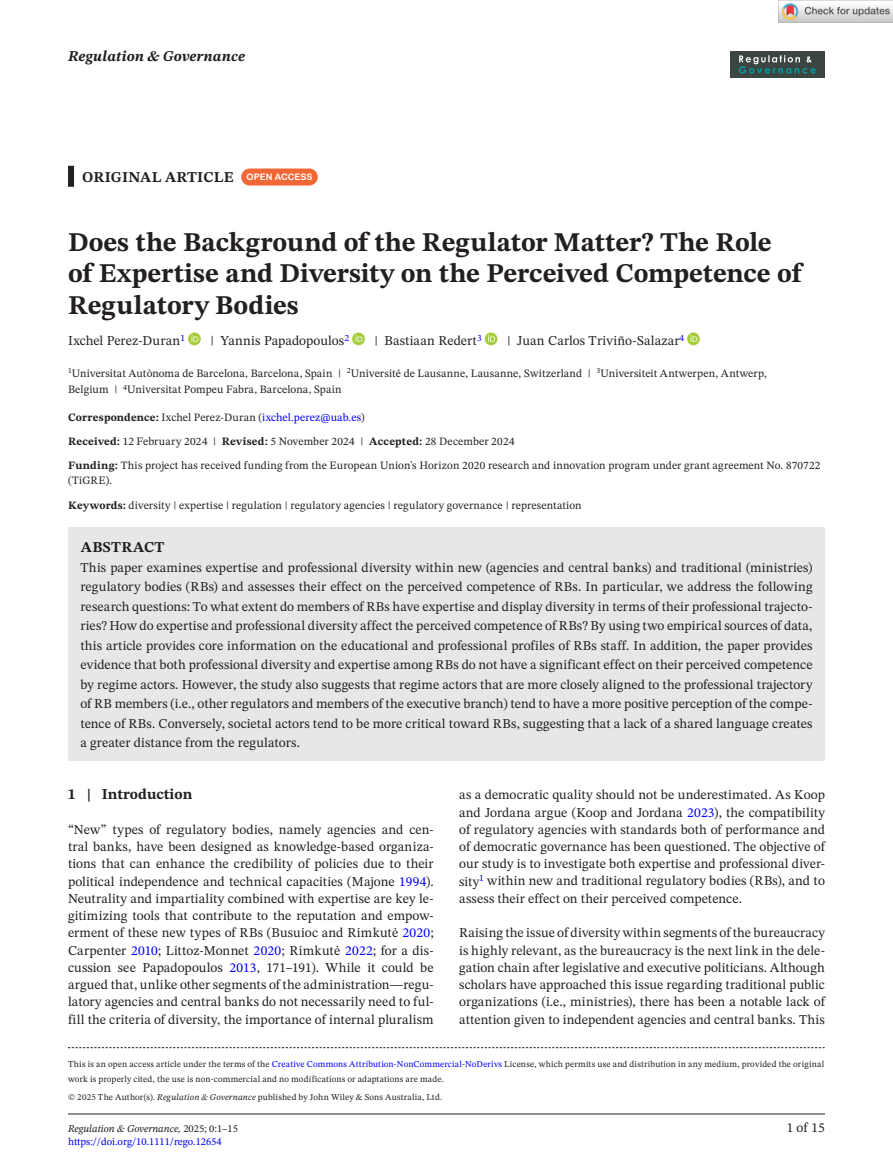
<style>
.page{position:relative;width:893px;height:1174px;background:#fff}
.page>*{position:absolute;margin:0;border:0;box-sizing:border-box;transform-origin:0 0}
.t1{font:700 27px/31.5px "STIX Two Text";color:#231f20}
.t2{font:700 15px "STIX Two Text";letter-spacing:.01em;color:#231f20}
.t3{font:italic 700 15px "STIX Two Text";letter-spacing:.01em;color:#231f20}
.t4{font:13.5px/17.2px "STIX Two Text";letter-spacing:.01em;color:#231f20;text-align:justify}
.t5{font:11.25px/24px "STIX Two Text";letter-spacing:.01em;color:#231f20}
.t6{font:10.5px/12.6px "STIX Two Text";color:#00f}
.t7{font:9px/15px "STIX Two Text";letter-spacing:.02em;color:#231f20}
.s1{font-family:"Arial Rounded MT Bold";font-weight:400;font-size:9px;color:#fff}
.s2{font-weight:700}
.s3{color:#00f}
.s4{font-style:italic}
.s5{font-style:italic;color:#231f20}
.s6{color:#231f20}
</style>
<div class="page">
<hr style="left:68px;top:1113px;width:757px;height:1px;background:#231f20">
<div style="left:730px;top:51px;width:95px;height:27px;background:#3b4542"></div>
<svg style="left:739px;top:55px;width:77px;height:19px"></svg>
<div style="left:68px;top:166px;width:6px;height:21px;background:#231f20"></div>
<div style="left:68px;top:527px;width:757px;height:42px;background:#e6e7e9"></div>
<div style="left:68px;top:546px;width:757px;height:215px;background:#e6e7e9"></div>
<div style="left:241px;top:168px;width:77px;height:17px;background:#f16736;border-radius:9px"></div>
<svg style="left:188px;top:332px;width:13px;height:13px"></svg>
<svg style="left:191px;top:335px;width:7px;height:7px"></svg>
<svg style="left:352px;top:332px;width:13px;height:13px"></svg>
<svg style="left:356px;top:335px;width:6px;height:7px"></svg>
<div style="left:485px;top:332px;width:12px;height:13px;background:#a5cd39;border-radius:50%"></div>
<svg style="left:488px;top:335px;width:7px;height:7px"></svg>
<svg style="left:687px;top:332px;width:13px;height:13px"></svg>
<svg style="left:690px;top:335px;width:7px;height:7px"></svg>
<svg style="left:68px;top:1047px;width:757px;height:1px"></svg>
<img style="left:779px;top:0;width:114px;height:23px">
<p class="t3" style="left:68px;top:46px;width:179px">Regulation &amp; Governance</p>
<p class="t2" style="left:82px;top:166px;width:232px">ORIGINAL ARTICLE <span class="s1">OPEN ACCESS</span></p>
<h1 class="t1" style="left:68px;top:227px;width:735px">Does the Background of the Regulator Matter? The Role of Expertise and Diversity on the Perceived Competence of<br>Regulatory Bodies</h1>
<p class="t4" style="left:68px;top:332px;width:119px">Ixchel Perez-Duran<sup>1</sup></p>
<p class="t4" style="left:211px;top:332px;width:140px">| Yannis Papadopoulos<sup>2</sup></p>
<p class="t4" style="left:375px;top:332px;width:109px">| Bastiaan Redert<sup>3</sup></p>
<p class="t4" style="left:507px;top:332px;width:178px">| Juan Carlos Triviño-Salazar<sup>4</sup></p>
<p class="t5" style="left:68px;top:365px;width:700px;line-height:16.5px"><sup>1</sup>Universitat Autònoma de Barcelona, Barcelona, Spain | <sup>2</sup>Université de Lausanne, Lausanne, Switzerland | <sup>3</sup>Universiteit Antwerpen, Antwerp,<br>Belgium | <sup>4</sup>Universitat Pompeu Fabra, Barcelona, Spain</p>
<p class="t5" style="left:68px;top:405px;width:754px"><span class="s2">Correspondence:</span> Ixchel Perez-Duran (<span class="s3">ixchel.perez@uab.es</span>)<br><span class="s2">Received:</span> 12 February 2024 | <span class="s2">Revised:</span> 5 November 2024 | <span class="s2">Accepted:</span> 28 December 2024<br><span class="s2">Funding:</span> This project has received funding from the European Union's Horizon 2020 research and innovation program under grant agreement No. 870722</p>
<p class="t5" style="left:68px;top:468px;width:46px">(TiGRE).</p>
<p class="t5" style="left:68px;top:493px;width:515px"><span class="s2">Keywords:</span> diversity | expertise | regulation | regulatory agencies | regulatory governance | representation</p>
<p class="t2" style="left:81px;top:536px;width:85px">ABSTRACT</p>
<p class="t4" style="left:80px;top:557px;width:734px;line-height:19.5px">This paper examines expertise and professional diversity within new (agencies and central banks) and traditional (ministries) regulatory bodies (RBs) and assesses their effect on the perceived competence of RBs. In particular, we address the following research questions: To what extent do members of RBs have expertise and display diversity in terms of their professional trajecto&shy;ries? How do expertise and professional diversity affect the perceived competence of RBs? By using two empirical sources of data, this article provides core information on the educational and professional profiles of RBs staff. In addition, the paper provides evidence that both professional diversity and expertise among RBs do not have a significant effect on their perceived competence by regime actors. However, the study also suggests that regime actors that are more closely aligned to the professional trajectory of RB members (i.e., other regulators and members of the executive branch) tend to have a more positive perception of the compe&shy;tence of RBs. Conversely, societal actors tend to be more critical toward RBs, suggesting that a lack of a shared language creates a greater distance from the regulators.</p>
<p class="t2" style="left:68px;top:783px;width:126px">1 | Introduction</p>
<p class="t4" style="left:68px;top:820px;width:367px">“New” types of regulatory bodies, namely agencies and cen&shy;tral banks, have been designed as knowledge-based organiza&shy;tions that can enhance the credibility of policies due to their political independence and technical capacities (Majone <span class="s3">1994</span>).<br>Neutrality and impartiality combined with expertise are key le&shy;gitimizing tools that contribute to the reputation and empow&shy;erment of these new types of RBs (Busuioc and Rimkutė <span class="s3">2020</span>; Carpenter <span class="s3">2010</span>; Littoz-Monnet <span class="s3">2020</span>; Rimkutė <span class="s3">2022</span>; for a dis&shy;cussion see Papadopoulos <span class="s3">2013</span>, 171–191). While it could be argued that, unlike other segments of the administration—regu&shy;latory agencies and central banks do not necessarily need to ful&shy;fill the criteria of diversity, the importance of internal pluralism</p>
<p class="t4" style="left:459px;top:786px;width:367px">as a democratic quality should not be underestimated. As Koop and Jordana argue (Koop and Jordana <span class="s3">2023</span>), the compatibility of regulatory agencies with standards both of performance and of democratic governance has been questioned. The objective of our study is to investigate both expertise and professional diver&shy;sity<sup>1</sup> within new and traditional regulatory bodies (RBs), and to assess their effect on their perceived competence.</p>
<p class="t4" style="left:459px;top:924px;width:367px">Raising the issue of diversity within segments of the bureaucracy is highly relevant, as the bureaucracy is the next link in the dele&shy;gation chain after legislative and executive politicians. Although scholars have approached this issue regarding traditional public organizations (i.e., ministries), there has been a notable lack of attention given to independent agencies and central banks. This</p>
<p class="t7" style="left:68px;top:1056px;width:758px">This is an open access article under the terms of the <span class="s3">Creative Commons Attribution-NonCommercial-NoDerivs</span> License, which permits use and distribution in any medium, provided the original work is properly cited, the use is non-commercial and no modifications or adaptations are made.</p>
<p class="t7" style="left:68px;top:1089px;width:376px">© 2025 The Author(s). <span class="s4">Regulation &amp; Governance</span> published by John Wiley &amp; Sons Australia, Ltd.</p>
<p class="t6" style="left:68px;top:1122px;width:171px"><span class="s5">Regulation &amp; Governance,</span> <span class="s6">2025; 0:1–15 </span>https://doi.org/10.1111/rego.12654</p>
<p class="t4" style="left:787px;top:1119px;width:40px">1 of 15</p>
</div>
